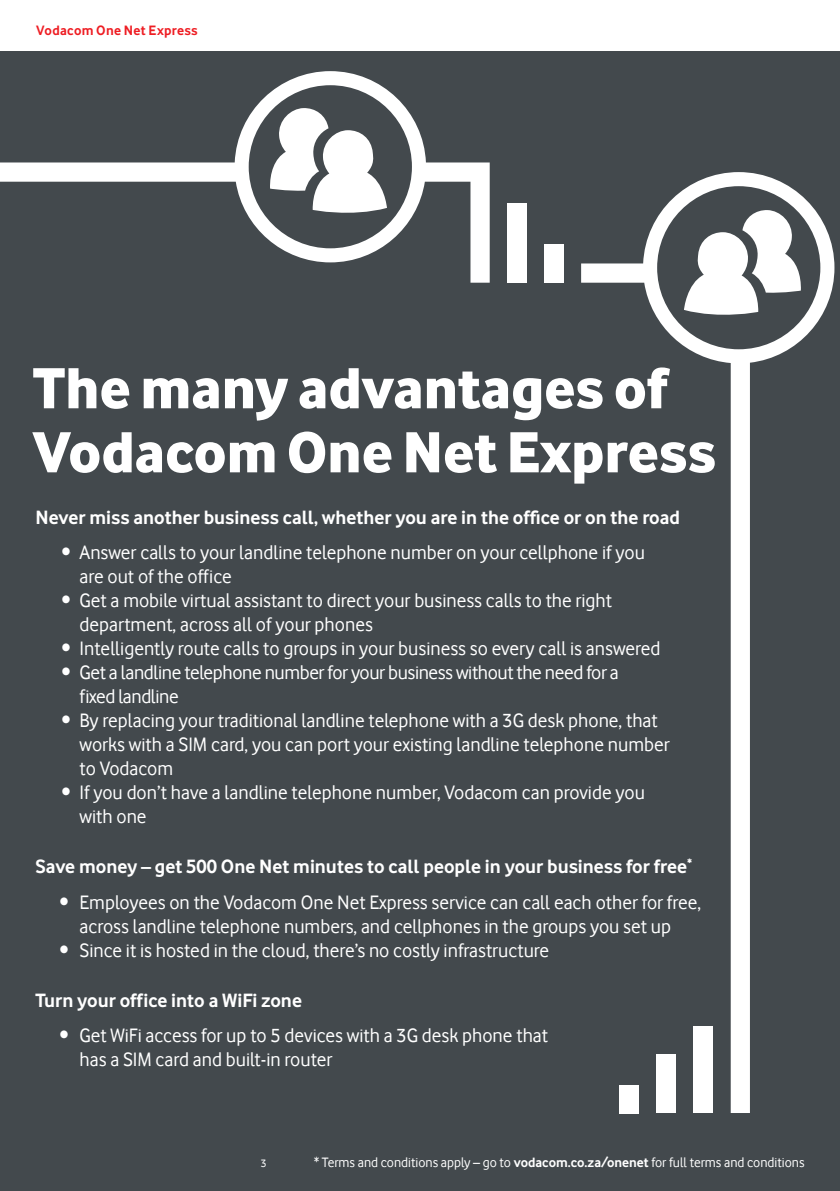
<style>
.page{position:relative;width:840px;height:1191px;background:#fff}
.page>*{position:absolute;margin:0;border:0;box-sizing:border-box;transform-origin:0 0}
.t1{font:60px/64px "Vodafone Ex B";color:#fff}
.t2{font:20px/24px "Vodafone Rg";color:#fff}
.t3{font:700 20px "Vodafone Rg";color:#fff}
.t4{font:20px/24px "Vodafone Rg";letter-spacing:-.02em;color:#fff}
.t5{font:700 14.2px "Vodafone Rg";letter-spacing:.02em;color:#ee1d23}
.t6{font:14px "Vodafone Rg";color:#fff}
.t7{font:11.4px "Vodafone Rg";color:#fff}
.s1{font-weight:700}
</style>
<div class="page">
<div style="left:0;top:51px;width:839px;height:1140px;background:#43494d"></div>
<svg style="left:581px;top:172px;width:253px;height:941px"></svg>
<div style="left:656px;top:1054px;width:19px;height:59px;background:#fff"></div>
<div style="left:619px;top:1085px;width:19px;height:28px;background:#fff"></div>
<div style="left:693px;top:1026px;width:19px;height:87px;background:#fff"></div>
<div style="left:544px;top:244px;width:19px;height:39px;background:#fff"></div>
<div style="left:507px;top:204px;width:19px;height:79px;background:#fff"></div>
<svg style="left:0;top:71px;width:489px;height:212px"></svg>
<svg style="left:269px;top:108px;width:118px;height:109px"></svg>
<svg style="left:683px;top:210px;width:117px;height:109px"></svg>
<p class="t5" style="left:36px;top:22px;width:163px">Vodacom One Net Express</p>
<h1 class="t1" style="left:33px;top:354px;width:685px">The many advantages of<br>Vodacom One Net Express</h1>
<p class="t3" style="left:35px;top:505px;width:646px">Never miss another business call, whether you are in the office or on the road</p>
<p class="t2" style="left:79px;top:540px;width:566px;text-indent:-18px">• Answer calls to your landline telephone number on your cellphone if you are out of the office</p>
<p class="t2" style="left:79px;top:588px;width:534px;text-indent:-18px">• Get a mobile virtual assistant to direct your business calls to the right department, across all of your phones</p>
<p class="t2" style="left:61px;top:636px;width:600px">• Intelligently route calls to groups in your business so every call is answered</p>
<p class="t4" style="left:79px;top:660px;width:540px;text-indent:-18px">• Get a landline telephone number for your business without the need for a fixed landline</p>
<p class="t2" style="left:79px;top:708px;width:591px;text-indent:-18px">• By replacing your traditional landline telephone with a 3G desk phone, that works with a SIM card, you can port your existing landline telephone number to Vodacom</p>
<p class="t2" style="left:79px;top:780px;width:566px;text-indent:-18px">• If you don’t have a landline telephone number, Vodacom can provide you with one</p>
<p class="t3" style="left:35px;top:855px;width:657px">Save money – get 500 One Net minutes to call people in your business for free<sup>*</sup></p>
<p class="t2" style="left:59px;top:889px;width:642px;text-align:center">• Employees on the Vodacom One Net Express service can call each other for free, across landline telephone numbers, and cellphones in the groups you set up</p>
<p class="t2" style="left:59px;top:937px;width:491px">• Since it is hosted in the cloud, there’s no costly infrastructure</p>
<p class="t3" style="left:35px;top:988px;width:268px">Turn your office into a WiFi zone</p>
<p class="t2" style="left:79px;top:1023px;width:470px;text-indent:-20px">• Get WiFi access for up to 5 devices with a 3G desk phone that has a SIM card and built-in router</p>
<p class="t7" style="left:261px;top:1156px;width:7px">3</p>
<p class="t6" style="left:313px;top:1154px;width:492px">* Terms and conditions apply – go to <span class="s1">vodacom.co.za/onenet</span> for full terms and conditions</p>
</div>
